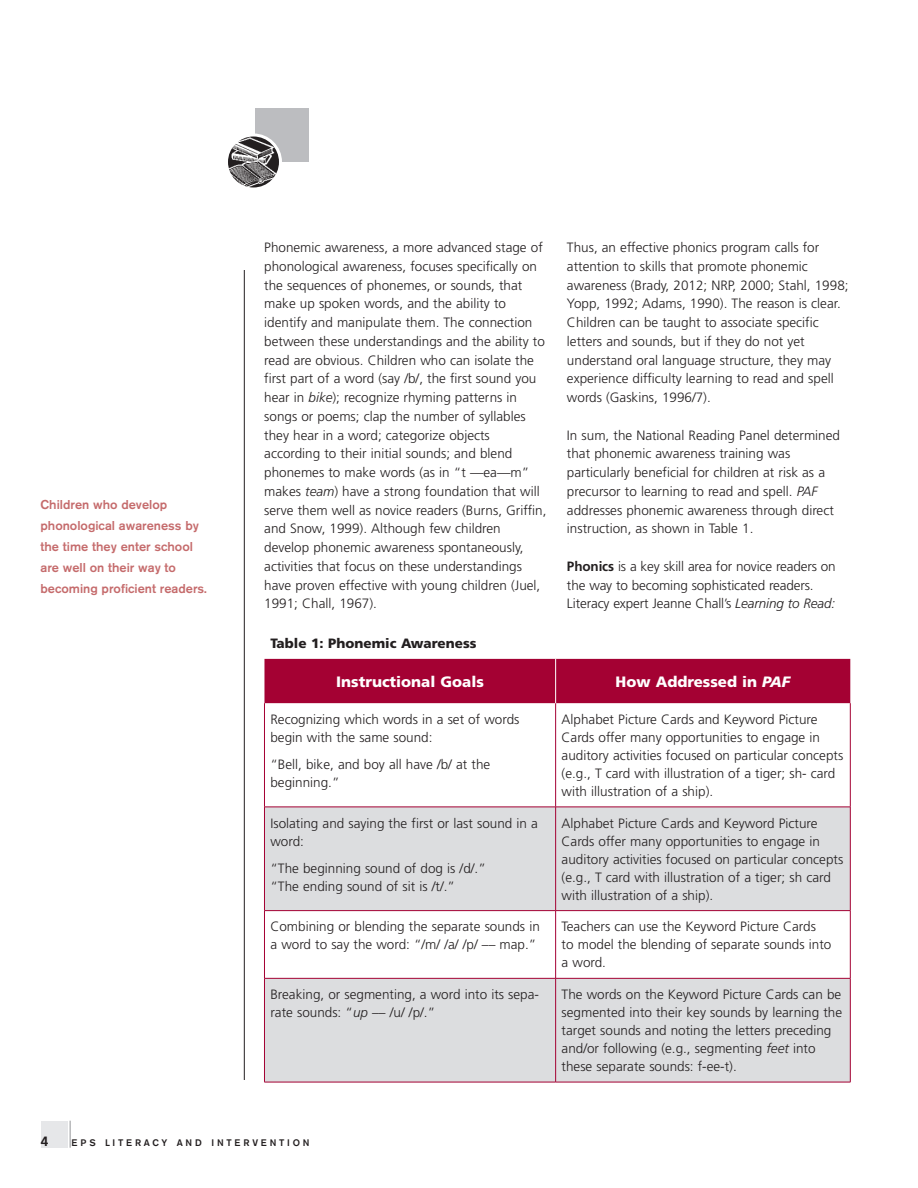
<style>
.page{position:relative;width:918px;height:1188px;background:#fff}
.page>*{position:absolute;margin:0;border:0;box-sizing:border-box;transform-origin:0 0}
.t1{font:900 15px "Frutiger";color:#fff}
.t2{font:300 13.5px/18.8px "Frutiger";color:#231f20}
.t3{font:900 13.5px "Frutiger";color:#231f20}
.t4{font:700 13.5px "Frutiger";color:#231f20}
.t5{font:500 12.75px/21px "Akzidenz Grotesk BE";color:#c56b6c}
.t6{font:500 9.45px "Akzidenz Grotesk BE";letter-spacing:.285em;color:#231f20}
.s1{font-style:italic}
.s2{font-weight:700}
</style>
<div class="page">
<div style="left:255px;top:108px;width:54px;height:54px;background:#bcbdc0"></div>
<hr style="left:244px;top:270px;width:1px;height:810px;background:#231f20">
<img style="left:229px;top:136px;width:49px;height:50px">
<div style="left:225px;top:134px;width:57px;height:56px;border:3px solid #fff;border-radius:50%"></div>
<div style="left:41px;top:1121px;width:27px;height:27px;background:#e6e7e9"></div>
<svg style="left:70px;top:1121px;width:1px;height:27px"></svg>
<div style="left:264px;top:659px;width:586px;height:44px;background:#a40133"></div>
<svg style="left:265px;top:808px;width:585px;height:274px;fill:#dcdddf"></svg>
<hr style="left:264px;top:703px;width:1px;height:104px;background:#a40133">
<hr style="left:555px;top:703px;width:1px;height:104px;background:#a40133">
<hr style="left:850px;top:703px;width:1px;height:104px;background:#a40133">
<hr style="left:264px;top:807px;width:292px;height:1px;background:#a40133">
<hr style="left:264px;top:807px;width:1px;height:103px;background:#a40133">
<hr style="left:556px;top:807px;width:295px;height:1px;background:#a40133">
<hr style="left:555px;top:807px;width:1px;height:103px;background:#a40133">
<hr style="left:850px;top:807px;width:1px;height:103px;background:#a40133">
<hr style="left:264px;top:910px;width:292px;height:1px;background:#a40133">
<hr style="left:264px;top:911px;width:1px;height:67px;background:#a40133">
<hr style="left:556px;top:910px;width:295px;height:1px;background:#a40133">
<hr style="left:555px;top:911px;width:1px;height:67px;background:#a40133">
<hr style="left:850px;top:911px;width:1px;height:67px;background:#a40133">
<hr style="left:264px;top:978px;width:292px;height:1px;background:#a40133">
<hr style="left:264px;top:979px;width:1px;height:103px;background:#a40133">
<hr style="left:556px;top:978px;width:295px;height:1px;background:#a40133">
<hr style="left:555px;top:979px;width:1px;height:103px;background:#a40133">
<hr style="left:850px;top:979px;width:1px;height:103px;background:#a40133">
<hr style="left:264px;top:1082px;width:292px;height:1px;background:#a40133">
<hr style="left:556px;top:1082px;width:295px;height:1px;background:#a40133">
<hr style="left:555px;top:659px;width:1px;height:44px;background:#fff">
<p class="t5" style="left:40px;top:494px;width:168px">Children who develop phonological awareness by the time they enter school are well on their way to becoming proficient readers.</p>
<p class="t2" style="left:264px;top:238px;width:284px">Phonemic awareness, a more advanced stage of phonological awareness, focuses specifically on the sequences of phonemes, or sounds, that make up spoken words, and the ability to identify and manipulate them. The connection between these understandings and the ability to read are obvious. Children who can isolate the first part of a word (say /b/, the first sound you hear in <span class="s1">bike</span>); recognize rhyming patterns in songs or poems; clap the number of syllables they hear in a word; categorize objects according to their initial sounds; and blend phonemes to make words (as in “t —ea—m” makes <span class="s1">team</span>) have a strong foundation that will serve them well as novice readers (Burns, Griffin, and Snow, 1999). Although few children develop phonemic awareness spontaneously, activities that focus on these understandings have proven effective with young children (Juel, 1991; Chall, 1967).</p>
<p class="t2" style="left:567px;top:238px;width:283px">Thus, an effective phonics program calls for attention to skills that promote phonemic awareness (Brady, 2012; NRP, 2000; Stahl, 1998; Yopp, 1992; Adams, 1990). The reason is clear.<br>Children can be taught to associate specific letters and sounds, but if they do not yet understand oral language structure, they may experience difficulty learning to read and spell words (Gaskins, 1996/7).</p>
<p class="t2" style="left:567px;top:426px;width:275px">In sum, the National Reading Panel determined that phonemic awareness training was particularly beneficial for children at risk as a precursor to learning to read and spell. <span class="s1">PAF </span>addresses phonemic awareness through direct instruction, as shown in Table 1.</p>
<p class="t2" style="left:567px;top:557px;width:270px"><span class="s2">Phonics</span> is a key skill area for novice readers on the way to becoming sophisticated readers.<br>Literacy expert Jeanne Chall’s <span class="s1">Learning to Read:</span></p>
<p class="t3" style="left:270px;top:635px;width:208px">Table 1: Phonemic Awareness</p>
<p class="t1" style="left:336px;top:673px;width:149px">Instructional Goals</p>
<p class="t1" style="left:616px;top:673px;width:176px">How Addressed in <span class="s1">PAF</span></p>
<p class="t2" style="left:270px;top:711px;width:250px;line-height:18px">Recognizing which words in a set of words begin with the same sound:</p>
<p class="t2" style="left:270px;top:756px;width:221px;line-height:18px">“Bell, bike, and boy all have /b/ at the beginning.”</p>
<p class="t2" style="left:562px;top:711px;width:283px;line-height:18px">Alphabet Picture Cards and Keyword Picture Cards offer many opportunities to engage in auditory activities focused on particular concepts (e.g., T card with illustration of a tiger; sh- card with illustration of a ship).</p>
<p class="t2" style="left:270px;top:814px;width:269px;line-height:18px">Isolating and saying the first or last sound in a word:</p>
<p class="t2" style="left:270px;top:859px;width:217px;line-height:18px">“The beginning sound of dog is /d/.” “The ending sound of sit is /t/.”</p>
<p class="t2" style="left:562px;top:814px;width:283px;line-height:18px">Alphabet Picture Cards and Keyword Picture Cards offer many opportunities to engage in auditory activities focused on particular concepts (e.g., T card with illustration of a tiger; sh card with illustration of a ship).</p>
<p class="t2" style="left:270px;top:918px;width:271px;line-height:18px">Combining or blending the separate sounds in a word to say the word: “/m/ /a/ /p/ –– map.”</p>
<p class="t2" style="left:562px;top:918px;width:271px;line-height:18px">Teachers can use the Keyword Picture Cards<br>to model the blending of separate sounds into a word.</p>
<p class="t2" style="left:270px;top:986px;width:270px;line-height:18px">Breaking, or segmenting, a word into its sepa&shy;rate sounds: “<span class="s1">up</span> –– /u/ /p/.”</p>
<p class="t2" style="left:562px;top:986px;width:282px;line-height:18px">The words on the Keyword Picture Cards can be segmented into their key sounds by learning the target sounds and noting the letters preceding and/or following (e.g., segmenting <span class="s1">feet</span> into these separate sounds: f-ee-t).</p>
<p class="t4" style="left:41px;top:1134px;width:9px">4</p>
<p class="t6" style="left:72px;top:1137px;width:239px">EPS LITERACY AND INTERVENTION</p>
</div>
